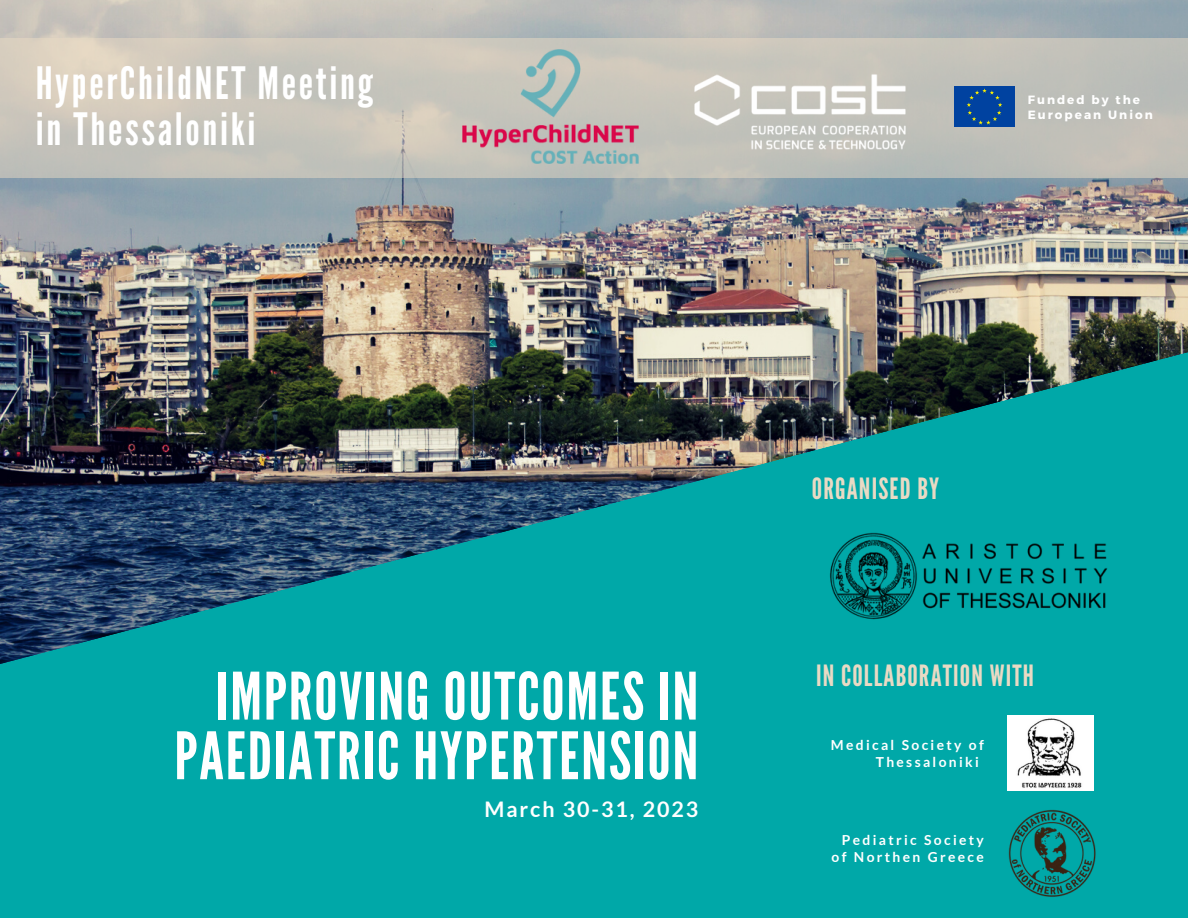
<style>
.page{position:relative;width:1188px;height:918px;background:#fff}
.page>*{position:absolute;margin:0;border:0;box-sizing:border-box;transform-origin:0 0}
.t1{font:65.25px/59.7px "League Gothic";letter-spacing:.03em;color:#fff;text-align:right}
.t2{font:44.55px/46.2px "League Gothic";letter-spacing:.06em;color:#fff}
.t3{font:29.25px "League Gothic";letter-spacing:.04em;color:#e9dac4}
.t4{font:700 21.45px "Lato";letter-spacing:.09em;color:#fff}
.t5{font:700 13.8px/16.8px "Lato";letter-spacing:.17em;color:#fff}
.t6{font:700 12px/15px "Montserrat";letter-spacing:.17em;color:#fff}
</style>
<div class="page">
<img style="left:0;top:0;width:1188px;height:301px">
<img style="left:0;top:301px;width:1188px;height:617px">
<svg style="left:0;top:38px;width:1188px;height:139px;background:#c7c4ba"></svg>
<img style="left:462px;top:50px;width:177px;height:113px">
<img style="left:660px;top:47px;width:279px;height:130px">
<img style="left:955px;top:87px;width:59px;height:39px">
<img style="left:822px;top:528px;width:299px;height:97px">
<img style="left:1008px;top:715px;width:85px;height:76px">
<img style="left:1008px;top:809px;width:89px;height:88px">
<h2 class="t2" style="left:36px;top:61px;width:339px">HyperChildNET Meeting in Thessaloniki</h2>
<p class="t6" style="left:1028px;top:92px;width:127px">Funded by the<br>European Union</p>
<h1 class="t1" style="left:174px;top:668px;width:525px">IMPROVING OUTCOMES IN<br>PAEDIATRIC HYPERTENSION</h1>
<h3 class="t4" style="left:485px;top:796px;width:215px">March 30-31, 2023</h3>
<h3 class="t3" style="left:812px;top:471px;width:129px">ORGANISED BY</h3>
<h3 class="t3" style="left:816px;top:659px;width:219px">IN COLLABORATION WITH</h3>
<p class="t5" style="left:876px;top:736px;width:110px;text-indent:-45px">Medical Society of<br>Thessaloniki</p>
<p class="t5" style="left:832px;top:831px;width:154px;text-align:right">Pediatric Society of Northen Greece</p>
</div>
